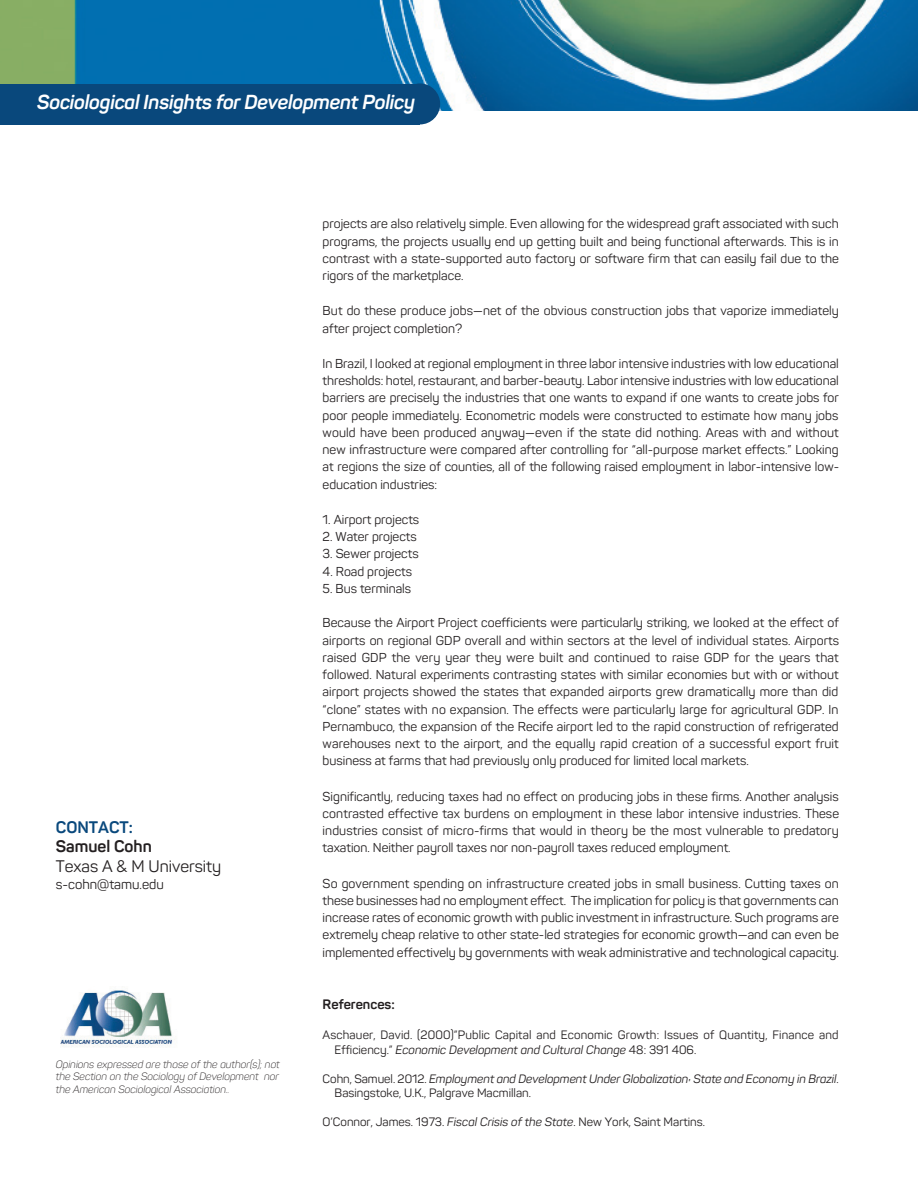
<style>
.page{position:relative;width:918px;height:1188px;background:#fff}
.page>*{position:absolute;margin:0;border:0;box-sizing:border-box;transform-origin:0 0}
.t1{font:italic 700 19.95px "Panton";letter-spacing:-.015em;color:#fff}
.t2{font:16.5px "Panton";color:#231f20}
.t3{font:700 16.5px "Panton";color:#231f20}
.t4{font:700 16.5px "Panton";color:#09487c}
.t5{font:13.5px "Panton";color:#231f20}
.t6{font:700 13.5px "Panton";color:#231f20}
.t7{font:12.75px/17.2px "Panton";color:#231f20;text-align:justify}
.t8{font:12px/14.4px "Panton";letter-spacing:.01em;color:#231f20}
.t9{font:italic 12px/14.4px "Panton";letter-spacing:-.005em;color:#231f20}
.t10{font:italic 300 10.5px/12.6px "Panton";color:#231f20;text-align:justify}
.s1{font-style:italic}
.s2{font-style:normal}
</style>
<div class="page">
<img style="left:0;top:0;width:918px;height:111px">
<img style="left:60px;top:990px;width:115px;height:58px">
<div style="left:0;top:84px;width:419px;height:40px;background:#09487c"></div>
<div style="left:400px;top:83px;width:40px;height:41px;background:#09487c;border-radius:50%"></div>
<p class="t1" style="left:37px;top:90px;width:379px">Sociological Insights for Development Policy</p>
<p class="t4" style="left:56px;top:816px;width:79px">CONTACT:</p>
<p class="t3" style="left:56px;top:836px;width:97px">Samuel Cohn</p>
<p class="t2" style="left:56px;top:856px;width:167px">Texas A &amp; M University</p>
<p class="t5" style="left:56px;top:876px;width:110px">s-cohn@tamu.edu</p>
<p class="t10" style="left:56px;top:1058px;width:226px">Opinions expressed are those of the author(s); not the Section on the Sociology of Development nor the American Sociological Association..</p>
<p class="t7" style="left:323px;top:215px;width:518px">projects are also relatively simple. Even allowing for the widespread graft associated with such programs, the projects usually end up getting built and being functional afterwards. This is in contrast with a state-supported auto factory or software firm that can easily fail due to the rigors of the marketplace.</p>
<p class="t7" style="left:323px;top:302px;width:518px">But do these produce jobs<span class="s1">—</span>net of the obvious construction jobs that vaporize immediately after project completion?</p>
<p class="t7" style="left:323px;top:355px;width:518px">In Brazil, I looked at regional employment in three labor intensive industries with low educational thresholds: hotel, restaurant, and barber-beauty. Labor intensive industries with low educational barriers are precisely the industries that one wants to expand if one wants to create jobs for poor people immediately. Econometric models were constructed to estimate how many jobs would have been produced anyway—even if the state did nothing. Areas with and without new infrastructure were compared after controlling for “all-purpose market effects.” Looking at regions the size of counties, all of the following raised employment in labor-intensive low&shy;education industries:</p>
<p class="t7" style="left:323px;top:511px;width:98px">1. Airport projects</p>
<p class="t7" style="left:323px;top:528px;width:96px">2. Water projects</p>
<p class="t7" style="left:323px;top:545px;width:98px">3. Sewer projects</p>
<p class="t7" style="left:323px;top:563px;width:91px">4. Road projects</p>
<p class="t7" style="left:323px;top:580px;width:90px">5. Bus terminals</p>
<p class="t7" style="left:323px;top:614px;width:518px">Because the Airport Project coefficients were particularly striking, we looked at the effect of airports on regional GDP overall and within sectors at the level of individual states. Airports raised GDP the very year they were built and continued to raise GDP for the years that followed. Natural experiments contrasting states with similar economies but with or without airport projects showed the states that expanded airports grew dramatically more than did “clone” states with no expansion. The effects were particularly large for agricultural GDP. In Pernambuco, the expansion of the Recife airport led to the rapid construction of refrigerated warehouses next to the airport, and the equally rapid creation of a successful export fruit business at farms that had previously only produced for limited local markets.</p>
<p class="t7" style="left:323px;top:788px;width:518px">Significantly, reducing taxes had no effect on producing jobs in these firms. Another analysis contrasted effective tax burdens on employment in these labor intensive industries. These industries consist of micro-firms that would in theory be the most vulnerable to predatory taxation. Neither payroll taxes nor non-payroll taxes reduced employment.</p>
<p class="t7" style="left:323px;top:875px;width:518px">So government spending on infrastructure created jobs in small business. Cutting taxes on these businesses had no employment effect. The implication for policy is that governments can increase rates of economic growth with public investment in infrastructure. Such programs are extremely cheap relative to other state-led strategies for economic growth—and can even be implemented effectively by governments with weak administrative and technological capacity.</p>
<p class="t6" style="left:323px;top:996px;width:74px">References:</p>
<p class="t8" style="left:335px;top:1028px;width:506px;text-indent:-12px">Aschauer, David. (2000)”Public Capital and Economic Growth: Issues of Quantity, Finance and<br>Efficiency.” <span class="s1">Economic Development and Cultural Change</span> 48: 391 406.</p>
<p class="t9" style="left:335px;top:1071px;width:506px;text-indent:-12px"><span class="s2">Cohn, Samuel. 2012.</span> Employment and Development Under Globalization: State and Economy in Brazil<span class="s2">.<br>Basingstoke, U.K., Palgrave Macmillan.</span></p>
<p class="t8" style="left:323px;top:1114px;width:384px">O’Connor, James. 1973. <span class="s1">Fiscal Crisis of the State</span>. New York, Saint Martins.</p>
</div>
